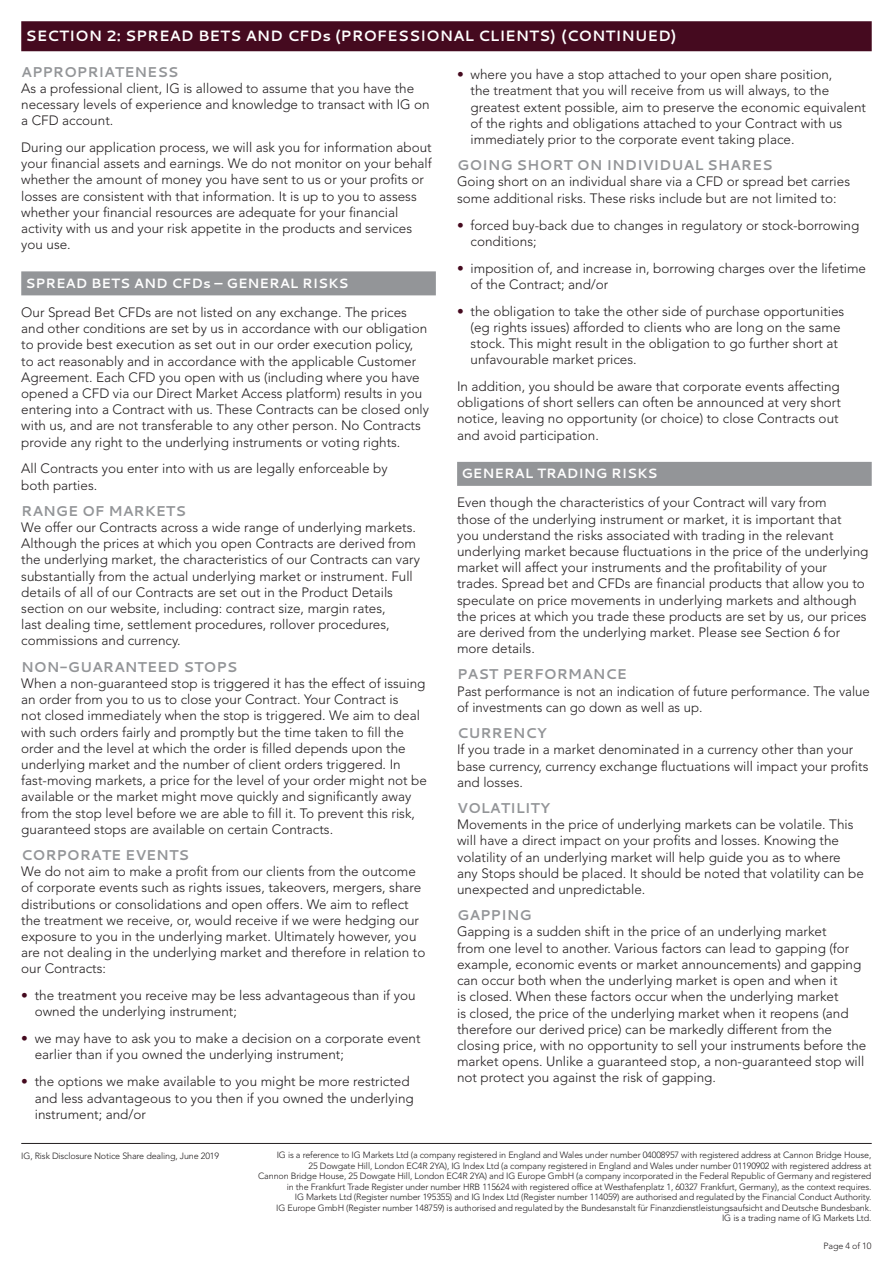
<style>
.page{position:relative;width:893px;height:1263px;background:#fff}
.page>*{position:absolute;margin:0;border:0;box-sizing:border-box;transform-origin:0 0}
.t1{font:700 15px "Cantarell";color:#fff}
.t2{font:700 14.25px "Cantarell";color:#939598}
.t3{font:300 13.5px/16.2px "Avenir LT Std";color:#231f20}
.t4{font:700 13.5px "Cantarell";color:#fff}
.t5{font:300 9px/10.5px "Avenir LT Std";letter-spacing:-.015em;color:#231f20;text-align:right}
.s1{color:#450a1f}
</style>
<div class="page">
<hr style="left:21px;top:1143px;width:851px;height:1px;background:#231f20">
<div style="left:21px;top:21px;width:851px;height:30px;background:#450a1f"></div>
<div style="left:21px;top:271px;width:415px;height:24px;background:#939598"></div>
<div style="left:457px;top:462px;width:415px;height:24px;background:#939598"></div>
<p class="t1" style="left:26px;top:26px;width:652px">SECTION 2: SPREAD BETS AND CFDs (PROFESSIONAL CLIENTS) (CONTINUED)</p>
<p class="t2" style="left:21px;top:62px;width:159px">APPROPRIATENESS</p>
<p class="t3" style="left:21px;top:80px;width:410px">As a professional client, IG is allowed to assume that you have the necessary levels of experience and knowledge to transact with IG on a CFD account.</p>
<p class="t3" style="left:21px;top:139px;width:412px">During our application process, we will ask you for information about your financial assets and earnings. We do not monitor on your behalf whether the amount of money you have sent to us or your profits or losses are consistent with that information. It is up to you to assess whether your financial resources are adequate for your financial activity with us and your risk appetite in the products and services you use.</p>
<p class="t4" style="left:26px;top:274px;width:325px">SPREAD BETS AND CFDs – GENERAL RISKS</p>
<p class="t3" style="left:21px;top:304px;width:409px">Our Spread Bet CFDs are not listed on any exchange. The prices and other conditions are set by us in accordance with our obligation to provide best execution as set out in our order execution policy, to act reasonably and in accordance with the applicable Customer Agreement. Each CFD you open with us (including where you have opened a CFD via our Direct Market Access platform) results in you entering into a Contract with us. These Contracts can be closed only with us, and are not transferable to any other person. No Contracts provide any right to the underlying instruments or voting rights.</p>
<p class="t3" style="left:21px;top:461px;width:368px">All Contracts you enter into with us are legally enforceable by both parties.</p>
<p class="t2" style="left:21px;top:501px;width:166px">RANGE OF MARKETS</p>
<p class="t3" style="left:21px;top:519px;width:400px">We offer our Contracts across a wide range of underlying markets.<br>Although the prices at which you open Contracts are derived from the underlying market, the characteristics of our Contracts can vary substantially from the actual underlying market or instrument. Full details of all of our Contracts are set out in the Product Details section on our website, including: contract size, margin rates,<br>last dealing time, settlement procedures, rollover procedures, commissions and currency.</p>
<p class="t2" style="left:21px;top:657px;width:218px">NON-GUARANTEED STOPS</p>
<p class="t3" style="left:21px;top:675px;width:407px">When a non-guaranteed stop is triggered it has the effect of issuing an order from you to us to close your Contract. Your Contract is<br>not closed immediately when the stop is triggered. We aim to deal with such orders fairly and promptly but the time taken to fill the order and the level at which the order is filled depends upon the underlying market and the number of client orders triggered. In fast-moving markets, a price for the level of your order might not be available or the market might move quickly and significantly away from the stop level before we are able to fill it. To prevent this risk, guaranteed stops are available on certain Contracts.</p>
<p class="t2" style="left:21px;top:845px;width:169px">CORPORATE EVENTS</p>
<p class="t3" style="left:21px;top:863px;width:406px">We do not aim to make a profit from our clients from the outcome of corporate events such as rights issues, takeovers, mergers, share distributions or consolidations and open offers. We aim to reflect the treatment we receive, or, would receive if we were hedging our exposure to you in the underlying market. Ultimately however, you are not dealing in the underlying market and therefore in relation to our Contracts:</p>
<p class="t3" style="left:35px;top:987px;width:382px;text-indent:-13px"><span class="s1">•</span> the treatment you receive may be less advantageous than if you owned the underlying instrument;</p>
<p class="t3" style="left:35px;top:1030px;width:387px;text-indent:-13px"><span class="s1">•</span> we may have to ask you to make a decision on a corporate event earlier than if you owned the underlying instrument;</p>
<p class="t3" style="left:35px;top:1073px;width:381px;text-indent:-13px"><span class="s1">•</span> the options we make available to you might be more restricted and less advantageous to you then if you owned the underlying instrument; and/or</p>
<p class="t3" style="left:471px;top:67px;width:397px;text-indent:-14px"><span class="s1">•</span> where you have a stop attached to your open share position,<br>the treatment that you will receive from us will always, to the greatest extent possible, aim to preserve the economic equivalent of the rights and obligations attached to your Contract with us immediately prior to the corporate event taking place.</p>
<p class="t2" style="left:457px;top:155px;width:317px">GOING SHORT ON INDIVIDUAL SHARES</p>
<p class="t3" style="left:457px;top:174px;width:394px">Going short on an individual share via a CFD or spread bet carries some additional risks. These risks include but are not limited to:</p>
<p class="t3" style="left:471px;top:217px;width:390px;text-indent:-14px"><span class="s1">•</span> forced buy-back due to changes in regulatory or stock-borrowing conditions;</p>
<p class="t3" style="left:471px;top:260px;width:397px;text-indent:-14px"><span class="s1">•</span> imposition of, and increase in, borrowing charges over the lifetime of the Contract; and/or</p>
<p class="t3" style="left:471px;top:303px;width:375px;text-indent:-14px"><span class="s1">•</span> the obligation to take the other side of purchase opportunities (eg rights issues) afforded to clients who are long on the same stock. This might result in the obligation to go further short at unfavourable market prices.</p>
<p class="t3" style="left:457px;top:378px;width:385px">In addition, you should be aware that corporate events affecting obligations of short sellers can often be announced at very short notice, leaving no opportunity (or choice) to close Contracts out and avoid participation.</p>
<p class="t4" style="left:461px;top:464px;width:198px">GENERAL TRADING RISKS</p>
<p class="t3" style="left:457px;top:495px;width:413px">Even though the characteristics of your Contract will vary from<br>those of the underlying instrument or market, it is important that<br>you understand the risks associated with trading in the relevant underlying market because fluctuations in the price of the underlying market will affect your instruments and the profitability of your trades. Spread bet and CFDs are financial products that allow you to speculate on price movements in underlying markets and although the prices at which you trade these products are set by us, our prices are derived from the underlying market. Please see Section 6 for more details.</p>
<p class="t2" style="left:457px;top:664px;width:171px">PAST PERFORMANCE</p>
<p class="t3" style="left:457px;top:683px;width:414px">Past performance is not an indication of future performance. The value of investments can go down as well as up.</p>
<p class="t2" style="left:457px;top:723px;width:91px">CURRENCY</p>
<p class="t3" style="left:457px;top:742px;width:413px">If you trade in a market denominated in a currency other than your base currency, currency exchange fluctuations will impact your profits and losses.</p>
<p class="t2" style="left:457px;top:798px;width:94px">VOLATILITY</p>
<p class="t3" style="left:457px;top:816px;width:408px">Movements in the price of underlying markets can be volatile. This will have a direct impact on your profits and losses. Knowing the volatility of an underlying market will help guide you as to where any Stops should be placed. It should be noted that volatility can be unexpected and unpredictable.</p>
<p class="t2" style="left:457px;top:905px;width:76px">GAPPING</p>
<p class="t3" style="left:457px;top:924px;width:411px">Gapping is a sudden shift in the price of an underlying market<br>from one level to another. Various factors can lead to gapping (for example, economic events or market announcements) and gapping can occur both when the underlying market is open and when it<br>is closed. When these factors occur when the underlying market<br>is closed, the price of the underlying market when it reopens (and therefore our derived price) can be markedly different from the closing price, with no opportunity to sell your instruments before the market opens. Unlike a guaranteed stop, a non-guaranteed stop will not protect you against the risk of gapping.</p>
<p class="t5" style="left:21px;top:1151px;width:199px">IG, Risk Disclosure Notice Share dealing, June 2019</p>
<p class="t5" style="left:258px;top:1150px;width:615px">IG is a reference to IG Markets Ltd (a company registered in England and Wales under number 04008957 with registered address at Cannon Bridge House,<br>25 Dowgate Hill, London EC4R 2YA), IG Index Ltd (a company registered in England and Wales under number 01190902 with registered address at<br>Cannon Bridge House, 25 Dowgate Hill, London EC4R 2YA) and IG Europe GmbH (a company incorporated in the Federal Republic of Germany and registered in the Frankfurt Trade Register under number HRB 115624 with registered office at Westhafenplatz 1, 60327 Frankfurt, Germany), as the context requires.<br>IG Markets Ltd (Register number 195355) and IG Index Ltd (Register number 114059) are authorised and regulated by the Financial Conduct Authority.<br>IG Europe GmbH (Register number 148759) is authorised and regulated by the Bundesanstalt für Finanzdienstleistungsaufsicht and Deutsche Bundesbank.<br>IG is a trading name of IG Markets Ltd.</p>
<p class="t5" style="left:823px;top:1240px;width:49px">Page 4 of 10</p>
</div>
